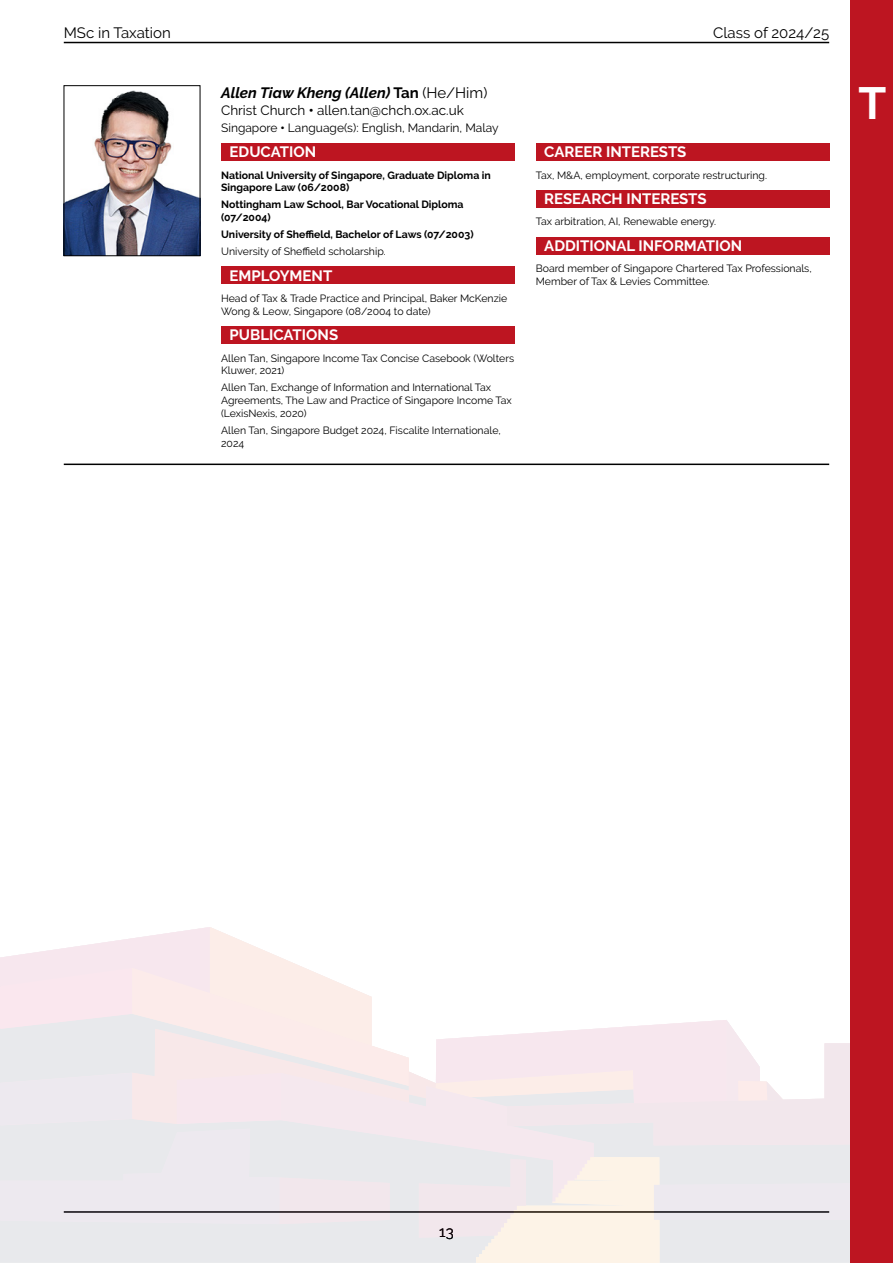
<style>
.page{position:relative;width:893px;height:1263px;background:#fff}
.page>*{position:absolute;margin:0;border:0;box-sizing:border-box;transform-origin:0 0}
.Alphabet{font:700 45px "Raleway";color:#fff}
.profile_heading_titles{font:700 15px "Raleway";color:#fff}
.name{font:italic 700 15px "Raleway";color:#000}
.t1{font:15px "Raleway";color:#000}
.course_college_email{font:13.5px "Raleway";color:#000}
.languages{font:12px "Raleway";color:#000}
.publications{font:10.5px/12.8px "Raleway";color:#000}
.body_text{font:10.5px/12.8px "Raleway";color:#000}
.undergrad_degree{font:700 10.5px/12.8px "Raleway";color:#000}
.additional_information{font:10.5px/12.8px "Raleway";color:#000}
.s1{font-style:normal}
.s2{font-weight:400;font-style:normal}
.s3{font-weight:800}
</style>
<div class="page">
<hr style="left:64px;top:42px;width:765px;height:1px;background:#000">
<svg style="left:0;top:927px;width:850px;height:336px"></svg>
<div style="left:850px;top:0;width:43px;height:1263px;background:#bd1521"></div>
<div style="left:221px;top:143px;width:293px;height:18px;background:#bd1521"></div>
<div style="left:221px;top:267px;width:293px;height:17px;background:#bd1521"></div>
<div style="left:221px;top:326px;width:293px;height:18px;background:#bd1521"></div>
<div style="left:536px;top:143px;width:293px;height:18px;background:#bd1521"></div>
<div style="left:536px;top:190px;width:293px;height:18px;background:#bd1521"></div>
<div style="left:536px;top:237px;width:293px;height:17px;background:#bd1521"></div>
<hr style="left:64px;top:464px;width:765px;height:1px;background:#000">
<img style="left:66px;top:90px;width:132px;height:164px">
<div style="left:64px;top:85px;width:136px;height:171px;border:1px solid #000"></div>
<h2 class="t1" style="left:64px;top:24px;width:108px">MSc in Taxation</h2>
<h2 class="t1" style="left:713px;top:24px;width:117px">Class of 2024/25</h2>
<p class="name" style="left:221px;top:84px;width:268px">Allen Tiaw Kheng (Allen) <span class="s1">Tan</span> <span class="s2">(He/Him)</span></p>
<p class="course_college_email" style="left:221px;top:102px;width:244px">Christ Church <span class="s3">•</span> allen.tan@chch.ox.ac.uk</p>
<p class="languages" style="left:221px;top:121px;width:279px">Singapore <span class="s3">•</span> Language(s): English, Mandarin, Malay</p>
<p class="profile_heading_titles" style="left:230px;top:143px;width:88px">EDUCATION</p>
<p class="undergrad_degree" style="left:221px;top:169px;width:271px">National University of Singapore, Graduate Diploma in<br>Singapore Law (06/2008)</p>
<p class="undergrad_degree" style="left:221px;top:198px;width:244px">Nottingham Law School, Bar Vocational Diploma (07/2004)</p>
<p class="undergrad_degree" style="left:221px;top:228px;width:254px">University of Sheffield, Bachelor of Laws (07/2003)</p>
<p class="body_text" style="left:221px;top:245px;width:166px">University of Sheffield scholarship.</p>
<p class="profile_heading_titles" style="left:230px;top:267px;width:104px">EMPLOYMENT</p>
<p class="body_text" style="left:221px;top:292px;width:288px">Head of Tax &amp; Trade Practice and Principal, Baker McKenzie<br>Wong &amp; Leow, Singapore (08/2004 to date)</p>
<p class="profile_heading_titles" style="left:230px;top:326px;width:110px">PUBLICATIONS</p>
<p class="publications" style="left:221px;top:351px;width:294px">Allen Tan, Singapore Income Tax Concise Casebook (Wolters<br>Kluwer, 2021)</p>
<p class="publications" style="left:221px;top:381px;width:292px">Allen Tan, Exchange of Information and International Tax<br>Agreements, The Law and Practice of Singapore Income Tax (LexisNexis, 2020)</p>
<p class="publications" style="left:221px;top:424px;width:281px">Allen Tan, Singapore Budget 2024, Fiscalite Internationale,<br>2024</p>
<p class="profile_heading_titles" style="left:544px;top:143px;width:144px">CAREER INTERESTS</p>
<p class="body_text" style="left:536px;top:168px;width:233px">Tax, M&amp;A, employment, corporate restructuring.</p>
<p class="profile_heading_titles" style="left:544px;top:190px;width:164px">RESEARCH INTERESTS</p>
<p class="body_text" style="left:536px;top:215px;width:182px">Tax arbitration, AI, Renewable energy.</p>
<p class="profile_heading_titles" style="left:544px;top:237px;width:200px">ADDITIONAL INFORMATION</p>
<p class="additional_information" style="left:536px;top:262px;width:277px">Board member of Singapore Chartered Tax Professionals,<br>Member of Tax &amp; Levies Committee.</p>
<p class="Alphabet" style="left:858px;top:77px;width:29px">T</p>
<h2 class="t1" style="left:439px;top:1223px;width:16px">13</h2>
</div>
